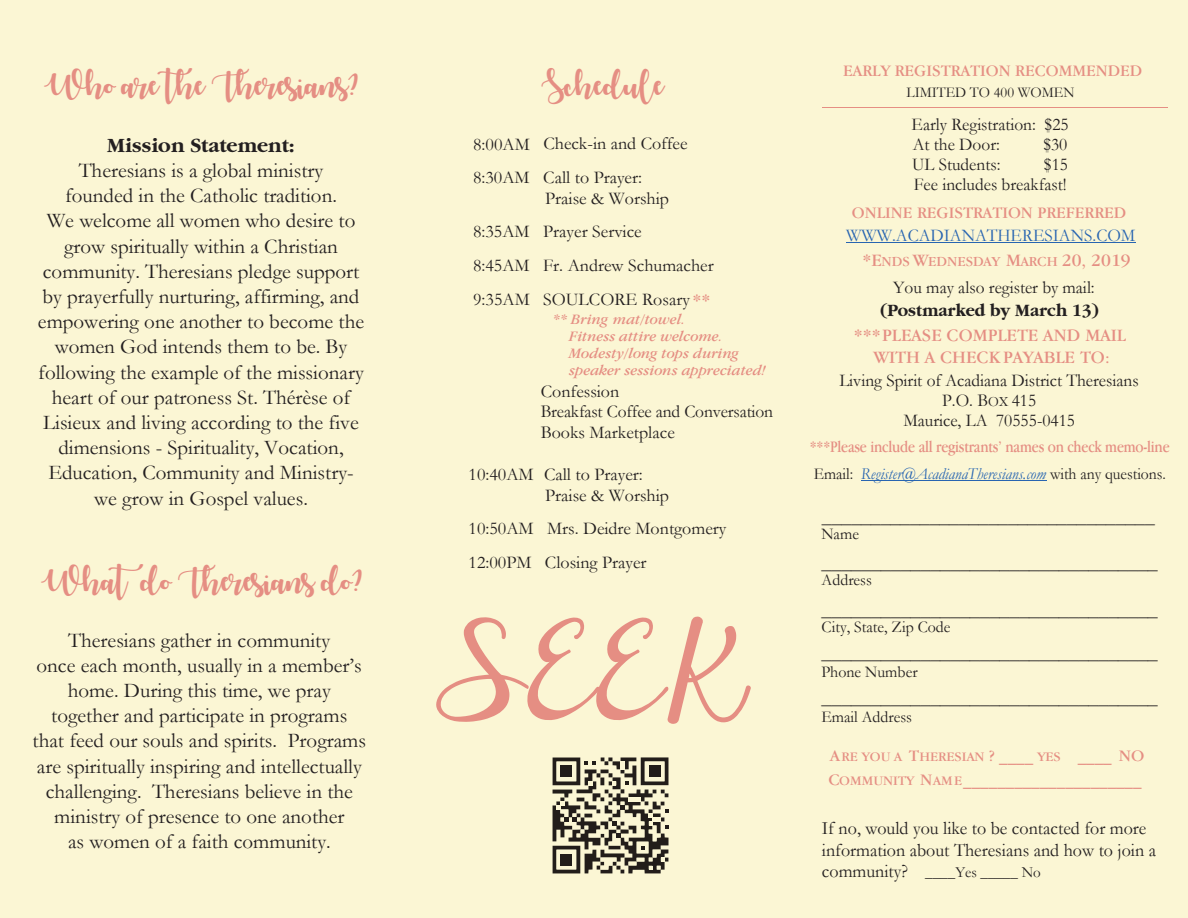
<style>
.page{position:relative;width:1188px;height:918px;background:#fbf6d4}
.page>*{position:absolute;margin:0;border:0;box-sizing:border-box;transform-origin:0 0}
.t1{font:118.8px "Janda Elegant Handwriting";color:#e58e83;scale:.92 1}
.t2{font:28.5px "Autumnin November";color:#e58e83}
.t3{font:21px/25.2px "Garamond";color:#231f20;text-align:center}
.t4{font:700 21px "Garamond";color:#231f20}
.t5{font:18.75px/21.1px "Garamond";color:#231f20;scale:.96 1}
.t6{font:18px/33.8px "Garamond";color:#231f20}
.t7{font:18px/20.4px "Garamond";color:#231f20;scale:.96 1}
.t8{font:18px "Garamond";color:#231f20;scale:1.1 1}
.t9{font:18px/21.6px "Garamond IT Cby BT";color:#e58e83;text-align:center}
.t10{font:18px "Garamond";color:#231f20;scale:1.09 1}
.t11{font:18px "Garamond";color:#2865b1;scale:.96 1}
.t12{font:700 18px "Garamond";color:#231f20;scale:.96 1}
.t13{font:16.5px "Garamond IT Cby BT";color:#e58e83}
.t14{font:italic 16.5px "Garamond";color:#2865b1;scale:.95 1}
.t15{font:16.5px "Garamond";color:#231f20;scale:.96 1}
.t16{font:16.5px "Garamond IT Cby BT";color:#e58e83;scale:.84 1}
.t17{font:15.45px "Garamond";color:#231f20;scale:.96 1}
.t18{font:italic 15px/17px "Garamond IT Cby BT";color:#e58e83}
.t19{font:15px "Garamond";color:#231f20;scale:.96 1}
.t20{font:14.25px "Garamond IT Cby BT";color:#e58e83}
.t21{font:13.5px "Garamond IT Cby BT";color:#e58e83}
.s1{font-family:"Garamond IT Cby BT";color:#e58e83}
.s2{font-size:18px}
.s3{font-size:14.25px}
.s4{font-style:normal;color:#231f20}
.s5{font-size:16.5px}
.s6{font-size:13.5px}
.s7{font-size:18.75px}
</style>
<div class="page">
<hr style="left:822px;top:107px;width:345px;height:1px;background:#e58e83">
<hr style="left:846px;top:242px;width:289px;height:1px;background:#2865b1">
<hr style="left:861px;top:480px;width:185px;height:1px;background:#2865b1">
<svg style="left:553px;top:757px;width:116px;height:116px"></svg>
<div style="left:561px;top:765px;width:11px;height:12px;background:#231f20"></div>
<div style="left:649px;top:766px;width:11px;height:11px;background:#231f20"></div>
<div style="left:560px;top:854px;width:12px;height:11px;background:#231f20"></div>
<h2 class="t2" style="left:44px;top:68px;width:316px">Who are the Theresians?</h2>
<p class="t4" style="left:107px;top:133px;width:189px">Mission Statement:</p>
<p class="t3" style="left:38px;top:158px;width:328px">Theresians is a global ministry<br>founded in the Catholic tradition.<br>We welcome all women who desire to grow spiritually within a Christian community. Theresians pledge support by prayerfully nurturing, affirming, and empowering one another to become the women God intends them to be. By following the example of the missionary heart of our patroness St. Thérèse of Lisieux and living according to the five dimensions - Spirituality, Vocation, Education, Community and Ministry&shy;we grow in Gospel values.</p>
<h2 class="t2" style="left:41px;top:565px;width:323px">Whatdo Theresians do?</h2>
<p class="t3" style="left:33px;top:627px;width:335px">Theresians gather in community<br>once each month, usually in a member’s home. During this time, we pray together and participate in programs<br>that feed our souls and spirits. Programs are spiritually inspiring and intellectually challenging. Theresians believe in the ministry of presence to one another<br>as women of a faith community.</p>
<h2 class="t2" style="left:542px;top:68px;width:124px">Schedule</h2>
<p class="t6" style="left:473px;top:127px;width:170px">8:00AM<br>8:30AM Call to Prayer:</p>
<p class="t6" style="left:473px;top:181px;width:242px;text-indent:72px">Praise &amp; Worship<br>8:35AM Prayer Service<br>8:45AM Fr. Andrew Schumacher<br>9:35AM SOULCORE Rosary <span class="s1">**</span></p>
<p class="t18" style="left:569px;top:310px;width:199px;text-indent:-17px">** Bring mat/towel.<br>Fitness attire welcome.<br>Modesty/long tops during speaker sessions appreciated!</p>
<p class="t6" style="left:541px;top:381px;width:234px;line-height:20.2px">Confession<br>Breakfast Coffee and Conversation<br>Books Marketplace</p>
<p class="t6" style="left:545px;top:464px;width:125px;line-height:20.2px;text-indent:-77px">10:40AM Call to Prayer:<br>Praise &amp; Worship</p>
<p class="t6" style="left:469px;top:512px;width:259px">10:50AM Mrs. Deidre Montgomery<br>12:00PM Closing Prayer</p>
<p class="t6" style="left:543px;top:127px;width:146px">Check-in and Coffee</p>
<h1 class="t1" style="left:435px;top:587px;width:333px">SEEK</h1>
<p class="t13" style="left:843px;top:61px;width:301px">EARLY REGISTRATION RECOMMENDED</p>
<p class="t19" style="left:906px;top:84px;width:177px">LIMITED TO 400 WOMEN</p>
<p class="t7" style="left:912px;top:113px;width:165px">Early Registration: $25<br>At the Door:</p>
<p class="t7" style="left:1043px;top:134px;width:27px">$30</p>
<p class="t7" style="left:912px;top:154px;width:94px">UL Students:</p>
<p class="t7" style="left:914px;top:154px;width:162px;text-align:right">$15<br>Fee includes breakfast!</p>
<p class="t11" style="left:846px;top:225px;width:303px">WWW.ACADIANATHERESIANS.COM</p>
<p class="t20" style="left:863px;top:253px;width:270px"><span class="s2">*E</span>NDS <span class="s2">W</span>EDNESDAY <span class="s2">M</span>ARCH <span class="s2">20, 2019</span></p>
<p class="t12" style="left:881px;top:300px;width:229px">(Postmarked by March 13)</p>
<p class="t9" style="left:854px;top:324px;width:274px">***PLEASE COMPLETE AND MAIL<br>WITH A CHECK PAYABLE TO:</p>
<p class="t7" style="left:839px;top:370px;width:313px;text-align:center">Living Spirit of Acadiana District Theresians<br>P.O. B<span class="s3">OX</span> 415<br>Maurice, LA 70555-0415</p>
<p class="t14" style="left:814px;top:464px;width:372px"><span class="s4">Email:</span> Register@AcadianaTheresians.com <span class="s4">with any questions.</span></p>
<p class="t13" style="left:852px;top:203px;width:276px">ONLINE REGISTRATION PREFERRED</p>
<p class="t7" style="left:893px;top:277px;width:211px">You may also register by mail:</p>
<p class="t16" style="left:810px;top:437px;width:430px">***Please include all registrants’ names on check memo-line</p>
<p class="t10" style="left:822px;top:506px;width:307px">__________________________________</p>
<p class="t15" style="left:821px;top:524px;width:41px">Name</p>
<p class="t8" style="left:822px;top:553px;width:307px">__________________________________</p>
<p class="t15" style="left:822px;top:570px;width:54px">Address</p>
<p class="t8" style="left:822px;top:599px;width:307px">__________________________________</p>
<p class="t15" style="left:822px;top:617px;width:136px">City, State, Zip Code</p>
<p class="t8" style="left:822px;top:643px;width:307px">__________________________________</p>
<p class="t15" style="left:821px;top:662px;width:102px">Phone Number</p>
<p class="t8" style="left:822px;top:688px;width:307px">__________________________________</p>
<p class="t15" style="left:821px;top:707px;width:96px">Email Address</p>
<p class="t21" style="left:830px;top:749px;width:316px"><span class="s5">A</span>RE YOU A <span class="s5">T</span>HERESIAN <span class="s5">? ____</span> YES <span class="s5">____ NO</span></p>
<p class="t13" style="left:829px;top:770px;width:315px">C<span class="s6">OMMUNITY</span> N<span class="s6">AME</span>_____________________</p>
<p class="t5" style="left:822px;top:818px;width:350px">If no, would you like to be contacted for more information about Theresians and how to join a</p>
<p class="t17" style="left:822px;top:862px;width:230px"><span class="s7">community?</span> ____Yes _____ No</p>
</div>
